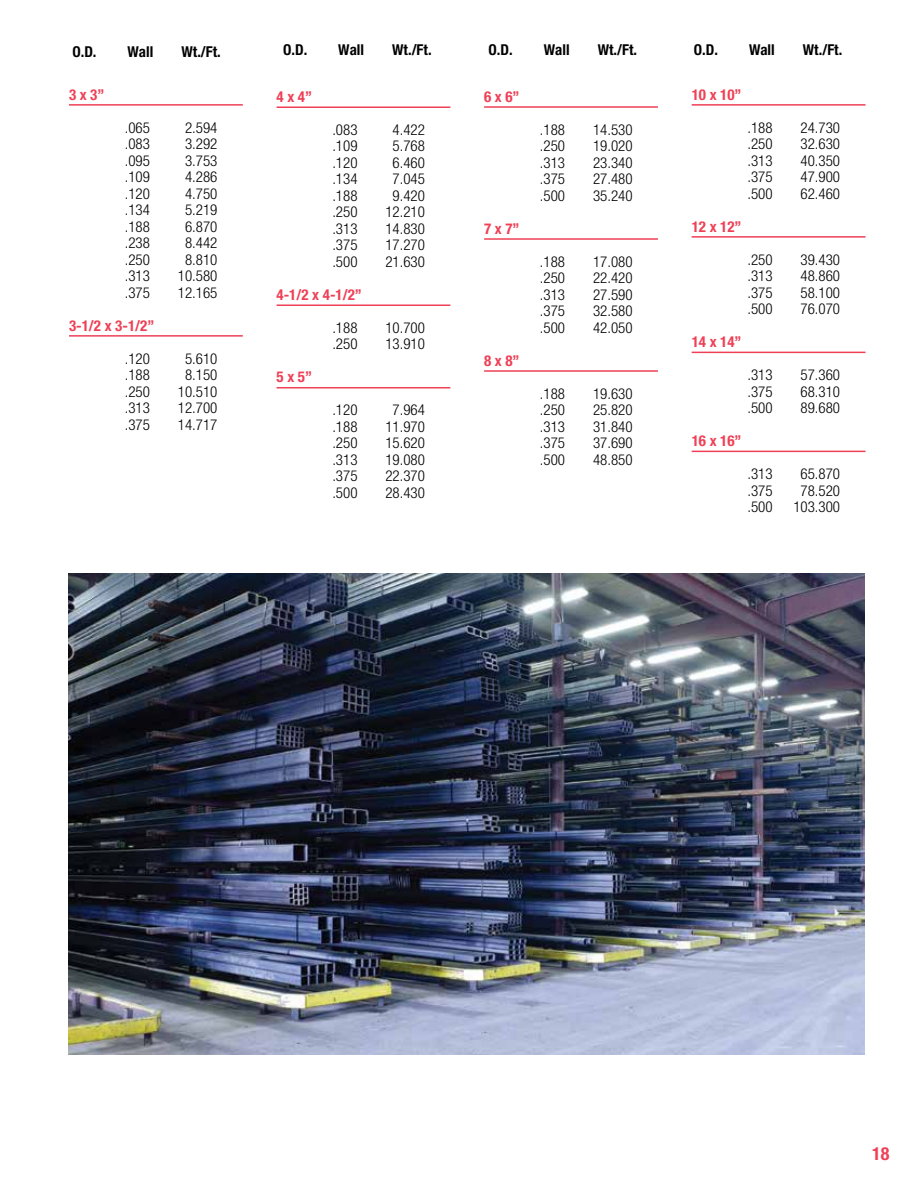
<style>
.page{position:relative;width:918px;height:1188px;background:#fff}
.page>*{position:absolute;margin:0;border:0;box-sizing:border-box;transform-origin:0 0}
.t1{font:700 condensed 18px "Helvetica Neue LT Std";color:#ef4056}
.t2{font:300 condensed 15px "Helvetica Neue LT Pro";color:#000}
.t3{font:700 condensed 15px "Helvetica Neue LT Std";color:#ef4056}
.t4{font:700 condensed 15px "Helvetica Neue LT Std";color:#000}
</style>
<div class="page">
<img style="left:68px;top:574px;width:797px;height:481px">
<hr style="left:69px;top:104px;width:174px;height:2px;background:#ef4056">
<hr style="left:69px;top:335px;width:174px;height:2px;background:#ef4056">
<hr style="left:277px;top:106px;width:173px;height:2px;background:#ef4056">
<hr style="left:277px;top:304px;width:173px;height:2px;background:#ef4056">
<hr style="left:277px;top:387px;width:173px;height:1px;background:#ef4056">
<hr style="left:484px;top:106px;width:174px;height:2px;background:#ef4056">
<hr style="left:484px;top:238px;width:174px;height:2px;background:#ef4056">
<hr style="left:484px;top:370px;width:174px;height:2px;background:#ef4056">
<hr style="left:692px;top:104px;width:174px;height:2px;background:#ef4056">
<hr style="left:692px;top:236px;width:174px;height:2px;background:#ef4056">
<hr style="left:692px;top:352px;width:174px;height:1px;background:#ef4056">
<hr style="left:692px;top:451px;width:174px;height:1px;background:#ef4056">
<p class="t4" style="left:72px;top:42px;width:26px">O.D.</p>
<p class="t4" style="left:128px;top:42px;width:27px">Wall</p>
<p class="t4" style="left:182px;top:42px;width:41px">Wt./Ft.</p>
<p class="t4" style="left:283px;top:41px;width:26px">O.D.</p>
<p class="t4" style="left:338px;top:41px;width:27px">Wall</p>
<p class="t4" style="left:392px;top:41px;width:41px">Wt./Ft.</p>
<p class="t4" style="left:489px;top:41px;width:26px">O.D.</p>
<p class="t4" style="left:544px;top:41px;width:27px">Wall</p>
<p class="t4" style="left:598px;top:41px;width:41px">Wt./Ft.</p>
<p class="t4" style="left:694px;top:41px;width:26px">O.D.</p>
<p class="t4" style="left:749px;top:41px;width:27px">Wall</p>
<p class="t4" style="left:803px;top:41px;width:41px">Wt./Ft.</p>
<p class="t3" style="left:69px;top:85px;width:37px">3 x 3”</p>
<p class="t2" style="left:125px;top:119px;width:27px">.065</p>
<p class="t2" style="left:185px;top:119px;width:34px">2.594</p>
<p class="t2" style="left:125px;top:135px;width:27px">.083</p>
<p class="t2" style="left:185px;top:135px;width:34px">3.292</p>
<p class="t2" style="left:125px;top:152px;width:27px">.095</p>
<p class="t2" style="left:185px;top:152px;width:34px">3.753</p>
<p class="t2" style="left:125px;top:168px;width:27px">.109</p>
<p class="t2" style="left:185px;top:168px;width:34px">4.286</p>
<p class="t2" style="left:125px;top:185px;width:27px">.120</p>
<p class="t2" style="left:185px;top:185px;width:34px">4.750</p>
<p class="t2" style="left:125px;top:201px;width:27px">.134</p>
<p class="t2" style="left:185px;top:201px;width:34px">5.219</p>
<p class="t2" style="left:125px;top:218px;width:27px">.188</p>
<p class="t2" style="left:185px;top:218px;width:34px">6.870</p>
<p class="t2" style="left:125px;top:234px;width:27px">.238</p>
<p class="t2" style="left:185px;top:234px;width:34px">8.442</p>
<p class="t2" style="left:125px;top:251px;width:27px">.250</p>
<p class="t2" style="left:185px;top:251px;width:34px">8.810</p>
<p class="t2" style="left:125px;top:267px;width:27px">.313</p>
<p class="t2" style="left:178px;top:267px;width:41px">10.580</p>
<p class="t2" style="left:125px;top:284px;width:27px">.375</p>
<p class="t2" style="left:178px;top:284px;width:41px">12.165</p>
<p class="t3" style="left:69px;top:316px;width:87px">3-1/2 x 3-1/2”</p>
<p class="t2" style="left:125px;top:350px;width:27px">.120</p>
<p class="t2" style="left:185px;top:350px;width:34px">5.610</p>
<p class="t2" style="left:125px;top:366px;width:27px">.188</p>
<p class="t2" style="left:185px;top:366px;width:34px">8.150</p>
<p class="t2" style="left:125px;top:383px;width:27px">.250</p>
<p class="t2" style="left:178px;top:383px;width:41px">10.510</p>
<p class="t2" style="left:125px;top:399px;width:27px">.313</p>
<p class="t2" style="left:178px;top:399px;width:41px">12.700</p>
<p class="t2" style="left:125px;top:416px;width:27px">.375</p>
<p class="t2" style="left:178px;top:416px;width:41px">14.717</p>
<p class="t3" style="left:277px;top:88px;width:37px">4 x 4”</p>
<p class="t2" style="left:332px;top:121px;width:27px">.083</p>
<p class="t2" style="left:393px;top:121px;width:34px">4.422</p>
<p class="t2" style="left:332px;top:138px;width:27px">.109</p>
<p class="t2" style="left:393px;top:138px;width:34px">5.768</p>
<p class="t2" style="left:332px;top:154px;width:27px">.120</p>
<p class="t2" style="left:393px;top:154px;width:34px">6.460</p>
<p class="t2" style="left:332px;top:171px;width:27px">.134</p>
<p class="t2" style="left:393px;top:171px;width:34px">7.045</p>
<p class="t2" style="left:332px;top:187px;width:27px">.188</p>
<p class="t2" style="left:393px;top:187px;width:34px">9.420</p>
<p class="t2" style="left:332px;top:204px;width:27px">.250</p>
<p class="t2" style="left:385px;top:204px;width:41px">12.210</p>
<p class="t2" style="left:332px;top:220px;width:27px">.313</p>
<p class="t2" style="left:385px;top:220px;width:41px">14.830</p>
<p class="t2" style="left:332px;top:237px;width:27px">.375</p>
<p class="t2" style="left:385px;top:237px;width:41px">17.270</p>
<p class="t2" style="left:332px;top:253px;width:27px">.500</p>
<p class="t2" style="left:385px;top:253px;width:41px">21.630</p>
<p class="t3" style="left:277px;top:286px;width:87px">4-1/2 x 4-1/2”</p>
<p class="t2" style="left:332px;top:319px;width:27px">.188</p>
<p class="t2" style="left:385px;top:319px;width:41px">10.700</p>
<p class="t2" style="left:332px;top:336px;width:27px">.250</p>
<p class="t2" style="left:385px;top:336px;width:41px">13.910</p>
<p class="t3" style="left:277px;top:368px;width:37px">5 x 5”</p>
<p class="t2" style="left:332px;top:402px;width:27px">.120</p>
<p class="t2" style="left:393px;top:402px;width:34px">7.964</p>
<p class="t2" style="left:332px;top:418px;width:27px">.188</p>
<p class="t2" style="left:385px;top:418px;width:41px">11.970</p>
<p class="t2" style="left:332px;top:435px;width:27px">.250</p>
<p class="t2" style="left:385px;top:435px;width:41px">15.620</p>
<p class="t2" style="left:332px;top:451px;width:27px">.313</p>
<p class="t2" style="left:385px;top:451px;width:41px">19.080</p>
<p class="t2" style="left:332px;top:468px;width:27px">.375</p>
<p class="t2" style="left:385px;top:468px;width:41px">22.370</p>
<p class="t2" style="left:332px;top:484px;width:27px">.500</p>
<p class="t2" style="left:385px;top:484px;width:41px">28.430</p>
<p class="t3" style="left:484px;top:87px;width:37px">6 x 6”</p>
<p class="t3" style="left:484px;top:219px;width:37px">7 x 7”</p>
<p class="t3" style="left:484px;top:351px;width:37px">8 x 8”</p>
<p class="t2" style="left:540px;top:121px;width:27px">.188</p>
<p class="t2" style="left:593px;top:121px;width:41px">14.530</p>
<p class="t2" style="left:540px;top:137px;width:27px">.250</p>
<p class="t2" style="left:593px;top:137px;width:41px">19.020</p>
<p class="t2" style="left:540px;top:154px;width:27px">.313</p>
<p class="t2" style="left:593px;top:154px;width:41px">23.340</p>
<p class="t2" style="left:540px;top:170px;width:27px">.375</p>
<p class="t2" style="left:593px;top:170px;width:41px">27.480</p>
<p class="t2" style="left:540px;top:187px;width:27px">.500</p>
<p class="t2" style="left:593px;top:187px;width:41px">35.240</p>
<p class="t2" style="left:540px;top:253px;width:27px">.188</p>
<p class="t2" style="left:593px;top:253px;width:41px">17.080</p>
<p class="t2" style="left:540px;top:269px;width:27px">.250</p>
<p class="t2" style="left:593px;top:269px;width:41px">22.420</p>
<p class="t2" style="left:540px;top:286px;width:27px">.313</p>
<p class="t2" style="left:593px;top:286px;width:41px">27.590</p>
<p class="t2" style="left:540px;top:302px;width:27px">.375</p>
<p class="t2" style="left:593px;top:302px;width:41px">32.580</p>
<p class="t2" style="left:540px;top:319px;width:27px">.500</p>
<p class="t2" style="left:593px;top:319px;width:41px">42.050</p>
<p class="t2" style="left:540px;top:385px;width:27px">.188</p>
<p class="t2" style="left:593px;top:385px;width:41px">19.630</p>
<p class="t2" style="left:540px;top:401px;width:27px">.250</p>
<p class="t2" style="left:593px;top:401px;width:41px">25.820</p>
<p class="t2" style="left:540px;top:418px;width:27px">.313</p>
<p class="t2" style="left:593px;top:418px;width:41px">31.840</p>
<p class="t2" style="left:540px;top:434px;width:27px">.375</p>
<p class="t2" style="left:593px;top:434px;width:41px">37.690</p>
<p class="t2" style="left:540px;top:451px;width:27px">.500</p>
<p class="t2" style="left:593px;top:451px;width:41px">48.850</p>
<p class="t3" style="left:692px;top:85px;width:51px">10 x 10”</p>
<p class="t2" style="left:747px;top:119px;width:27px">.188</p>
<p class="t2" style="left:801px;top:119px;width:41px">24.730</p>
<p class="t2" style="left:747px;top:135px;width:27px">.250</p>
<p class="t2" style="left:801px;top:135px;width:41px">32.630</p>
<p class="t2" style="left:747px;top:152px;width:27px">.313</p>
<p class="t2" style="left:801px;top:152px;width:41px">40.350</p>
<p class="t2" style="left:747px;top:168px;width:27px">.375</p>
<p class="t2" style="left:801px;top:168px;width:41px">47.900</p>
<p class="t2" style="left:747px;top:185px;width:27px">.500</p>
<p class="t2" style="left:801px;top:185px;width:41px">62.460</p>
<p class="t3" style="left:692px;top:217px;width:51px">12 x 12”</p>
<p class="t2" style="left:747px;top:251px;width:27px">.250</p>
<p class="t2" style="left:801px;top:251px;width:41px">39.430</p>
<p class="t2" style="left:747px;top:267px;width:27px">.313</p>
<p class="t2" style="left:801px;top:267px;width:41px">48.860</p>
<p class="t2" style="left:747px;top:284px;width:27px">.375</p>
<p class="t2" style="left:801px;top:284px;width:41px">58.100</p>
<p class="t2" style="left:747px;top:300px;width:27px">.500</p>
<p class="t2" style="left:801px;top:300px;width:41px">76.070</p>
<p class="t3" style="left:692px;top:333px;width:51px">14 x 14”</p>
<p class="t2" style="left:747px;top:366px;width:27px">.313</p>
<p class="t2" style="left:801px;top:366px;width:41px">57.360</p>
<p class="t2" style="left:747px;top:383px;width:27px">.375</p>
<p class="t2" style="left:801px;top:383px;width:41px">68.310</p>
<p class="t2" style="left:747px;top:399px;width:27px">.500</p>
<p class="t2" style="left:801px;top:399px;width:41px">89.680</p>
<p class="t3" style="left:692px;top:432px;width:51px">16 x 16”</p>
<p class="t2" style="left:747px;top:465px;width:27px">.313</p>
<p class="t2" style="left:801px;top:465px;width:41px">65.870</p>
<p class="t2" style="left:747px;top:482px;width:27px">.375</p>
<p class="t2" style="left:801px;top:482px;width:41px">78.520</p>
<p class="t2" style="left:747px;top:498px;width:27px">.500</p>
<p class="t2" style="left:793px;top:498px;width:48px">103.300</p>
<p class="t1" style="left:872px;top:1142px;width:19px">18</p>
</div>
